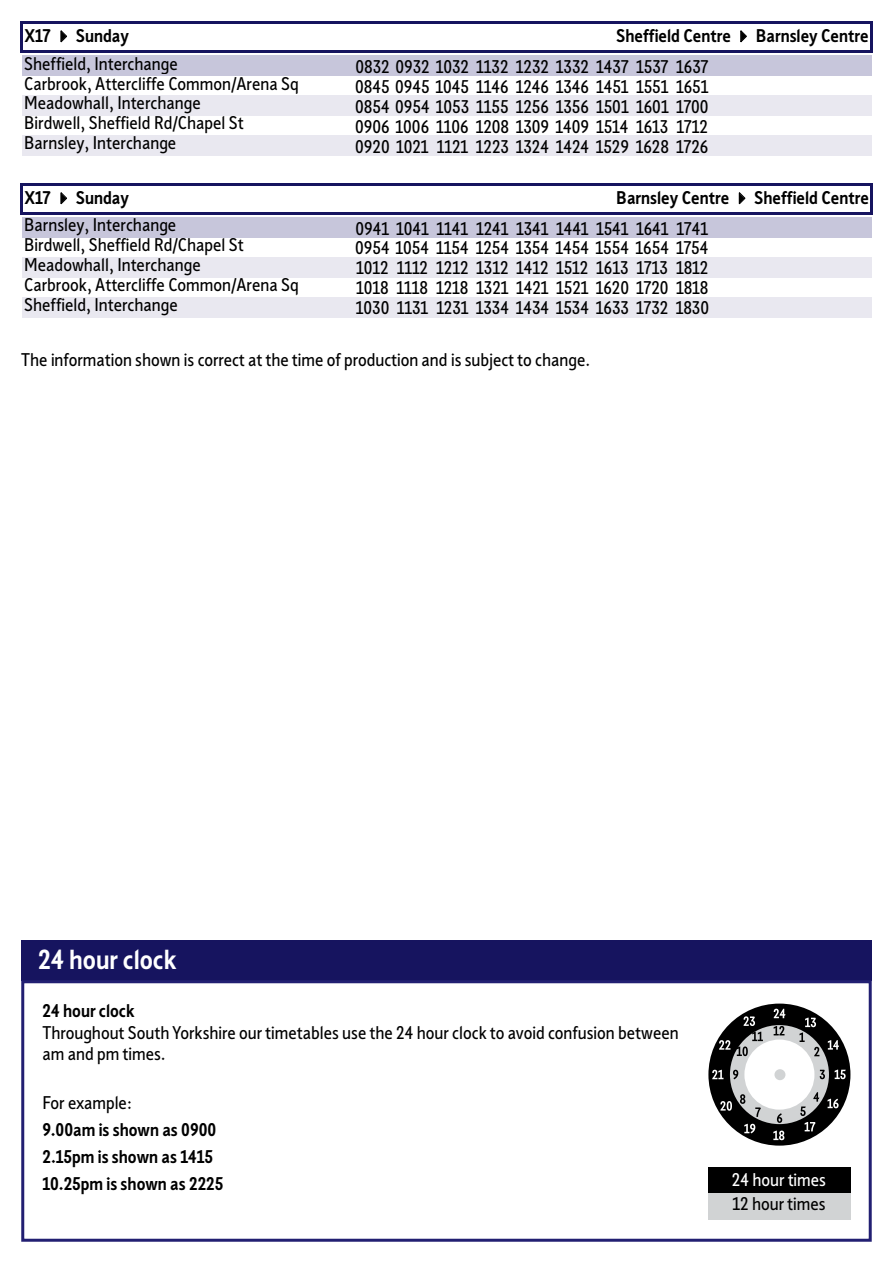
<style>
.page{position:relative;width:893px;height:1263px;background:#fff}
.page>*{position:absolute;margin:0;border:0;box-sizing:border-box;transform-origin:0 0}
.t1{font:700 27px "Sheffield Sans 2";color:#fff}
.t2{font:18px/27.6px "Sheffield Sans 2";color:#000}
.t3{font:700 18px/27px "Sheffield Sans 2";color:#000}
.t4{font:18px "Sheffield Sans 2";color:#fff}
.s1{font-weight:700}
</style>
<div class="page">
<div style="left:21px;top:940px;width:851px;height:40px;background:#16145f"></div>
<div style="left:21px;top:980px;width:851px;height:262px;border:3px solid #221f72"></div>
<div style="left:708px;top:1167px;width:142px;height:26px;background:#000"></div>
<div style="left:708px;top:1193px;width:142px;height:26px;background:#d1d3d4"></div>
<div style="left:708px;top:1003px;width:142px;height:142px;background:#000;border-radius:50%"></div>
<svg style="left:728px;top:1023px;width:103px;height:103px;fill:#d1d3d4"></svg>
<div style="left:725px;top:1020px;width:108px;height:108px;border:4px solid #000;border-radius:50%"></div>
<div style="left:744px;top:1039px;width:70px;height:70px;background:#fff;border-radius:50%"></div>
<div style="left:774px;top:1069px;width:11px;height:11px;background:#d1d3d4;border-radius:50%"></div>
<svg style="left:774px;top:1009px;width:11px;height:9px"></svg>
<svg style="left:774px;top:1026px;width:10px;height:9px"></svg>
<svg style="left:799px;top:1018px;width:20px;height:38px"></svg>
<svg style="left:828px;top:1040px;width:11px;height:9px"></svg>
<svg style="left:835px;top:1069px;width:11px;height:10px"></svg>
<svg style="left:820px;top:1070px;width:5px;height:9px"></svg>
<svg style="left:827px;top:1099px;width:12px;height:9px"></svg>
<svg style="left:805px;top:1122px;width:10px;height:9px"></svg>
<svg style="left:773px;top:1130px;width:11px;height:10px"></svg>
<svg style="left:744px;top:1124px;width:11px;height:9px"></svg>
<svg style="left:720px;top:1101px;width:12px;height:10px"></svg>
<svg style="left:712px;top:1070px;width:11px;height:9px"></svg>
<svg style="left:719px;top:1040px;width:11px;height:10px"></svg>
<svg style="left:744px;top:1016px;width:11px;height:10px"></svg>
<svg style="left:777px;top:1113px;width:5px;height:10px"></svg>
<svg style="left:800px;top:1106px;width:6px;height:10px"></svg>
<svg style="left:813px;top:1092px;width:6px;height:10px"></svg>
<svg style="left:755px;top:1107px;width:6px;height:10px"></svg>
<svg style="left:740px;top:1094px;width:5px;height:10px"></svg>
<svg style="left:733px;top:1070px;width:5px;height:9px"></svg>
<svg style="left:737px;top:1032px;width:26px;height:24px"></svg>
<div style="left:22px;top:56px;width:850px;height:20px;background:#c7c6db"></div>
<div style="left:22px;top:96px;width:850px;height:20px;background:#e9e8f0"></div>
<div style="left:22px;top:136px;width:850px;height:20px;background:#e9e8f0"></div>
<div style="left:22px;top:218px;width:850px;height:20px;background:#c7c6db"></div>
<div style="left:22px;top:258px;width:850px;height:20px;background:#e9e8f0"></div>
<div style="left:22px;top:298px;width:850px;height:20px;background:#e9e8f0"></div>
<hr style="left:20px;top:21px;width:3px;height:32px;background:#16145f">
<hr style="left:870px;top:24px;width:3px;height:29px;background:#16145f">
<hr style="left:20px;top:183px;width:3px;height:32px;background:#16145f">
<hr style="left:870px;top:186px;width:3px;height:29px;background:#16145f">
<hr style="left:23px;top:21px;width:850px;height:3px;background:#16145f">
<hr style="left:23px;top:50px;width:850px;height:3px;background:#16145f">
<hr style="left:23px;top:183px;width:850px;height:3px;background:#16145f">
<hr style="left:23px;top:212px;width:850px;height:3px;background:#16145f">
<p class="t2" style="left:24px;top:21px;width:155px"><span class="s1">X17</span> ✔ <span class="s1">Sunday<br></span>Sheffield, Interchange</p>
<p class="t3" style="left:616px;top:22px;width:254px">Sheffield Centre ✔ Barnsley Centre</p>
<p class="t2" style="left:355px;top:52px;width:355px">0832 0932 1032 1132 1232 1332 1437 1537 1637</p>
<p class="t2" style="left:24px;top:69px;width:276px">Carbrook, Attercliffe Common/Arena Sq</p>
<p class="t2" style="left:355px;top:72px;width:355px">0845 0945 1045 1146 1246 1346 1451 1551 1651</p>
<p class="t2" style="left:24px;top:89px;width:178px">Meadowhall, Interchange</p>
<p class="t2" style="left:355px;top:92px;width:355px">0854 0954 1053 1155 1256 1356 1501 1601 1700</p>
<p class="t2" style="left:24px;top:109px;width:221px">Birdwell, Sheffield Rd/Chapel St</p>
<p class="t2" style="left:355px;top:112px;width:354px">0906 1006 1106 1208 1309 1409 1514 1613 1712</p>
<p class="t2" style="left:24px;top:129px;width:154px">Barnsley, Interchange</p>
<p class="t2" style="left:355px;top:132px;width:355px">0920 1021 1121 1223 1324 1424 1529 1628 1726</p>
<p class="t2" style="left:24px;top:183px;width:154px"><span class="s1">X17</span> ✔ <span class="s1">Sunday<br></span>Barnsley, Interchange</p>
<p class="t3" style="left:616px;top:184px;width:254px">Barnsley Centre ✔ Sheffield Centre</p>
<p class="t2" style="left:356px;top:214px;width:354px">0941 1041 1141 1241 1341 1441 1541 1641 1741</p>
<p class="t2" style="left:24px;top:231px;width:221px">Birdwell, Sheffield Rd/Chapel St</p>
<p class="t2" style="left:355px;top:234px;width:355px">0954 1054 1154 1254 1354 1454 1554 1654 1754</p>
<p class="t2" style="left:24px;top:251px;width:178px">Meadowhall, Interchange</p>
<p class="t2" style="left:356px;top:254px;width:354px">1012 1112 1212 1312 1412 1512 1613 1713 1812</p>
<p class="t2" style="left:24px;top:271px;width:276px">Carbrook, Attercliffe Common/Arena Sq</p>
<p class="t2" style="left:356px;top:274px;width:354px">1018 1118 1218 1321 1421 1521 1620 1720 1818</p>
<p class="t2" style="left:24px;top:291px;width:155px">Sheffield, Interchange</p>
<p class="t2" style="left:356px;top:294px;width:355px">1030 1131 1231 1334 1434 1534 1633 1732 1830</p>
<p class="t2" style="left:21px;top:345px;width:570px">The information shown is correct at the time of production and is subject to change.</p>
<h1 class="t1" style="left:38px;top:941px;width:140px">24 hour clock</h1>
<p class="t3" style="left:43px;top:997px;width:94px">24 hour clock</p>
<p class="t2" style="left:43px;top:1021px;width:638px;line-height:21.6px">Throughout South Yorkshire our timetables use the 24 hour clock to avoid confusion between am and pm times.</p>
<p class="t2" style="left:43px;top:1088px;width:91px">For example:</p>
<p class="t3" style="left:43px;top:1116px;width:182px">9.00am is shown as 0900<br>2.15pm is shown as 1415<br>10.25pm is shown as 2225</p>
<p class="t4" style="left:732px;top:1168px;width:96px">24 hour times</p>
<p class="t2" style="left:732px;top:1190px;width:95px">12 hour times</p>
</div>
